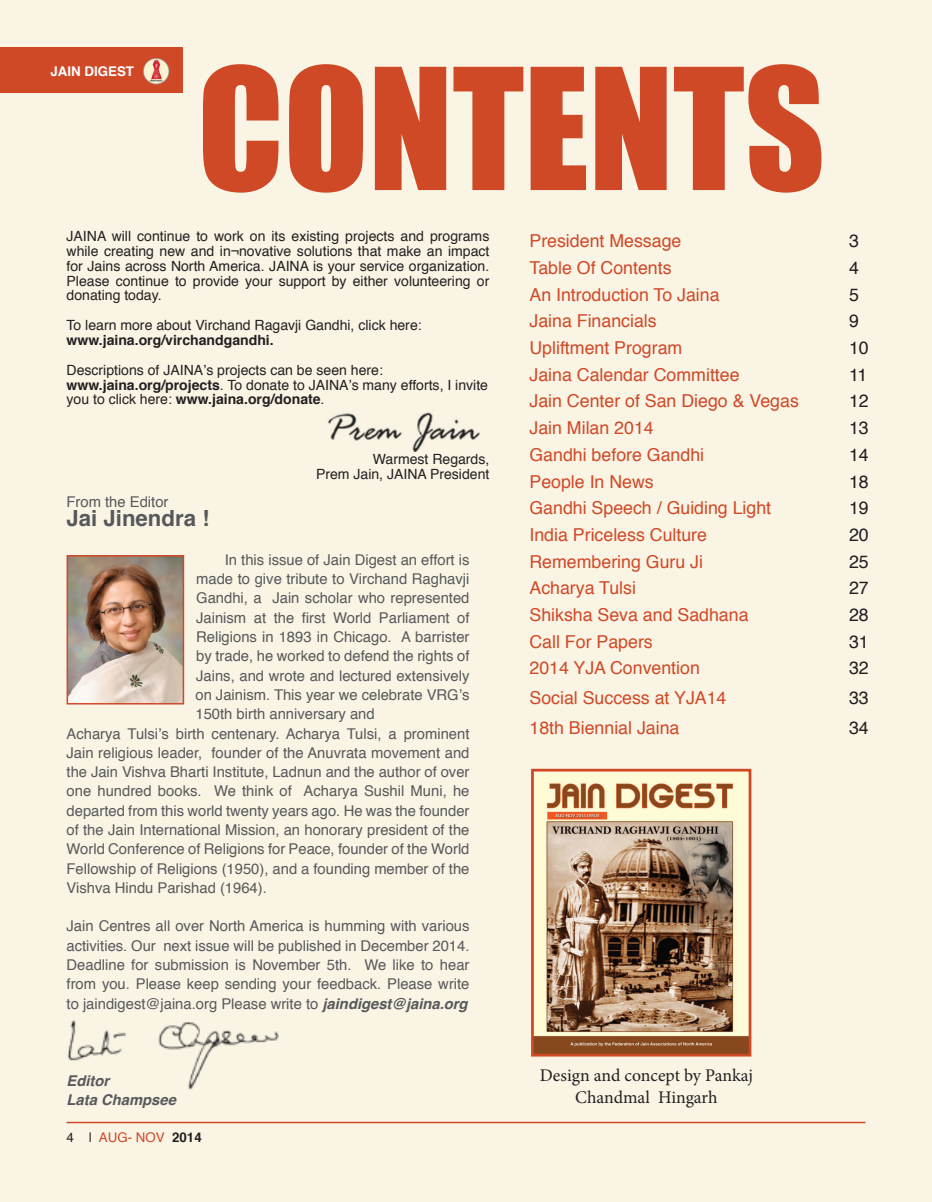
<style>
.page{position:relative;width:932px;height:1202px;background:#f9f4e4}
.page>*{position:absolute;margin:0;border:0;box-sizing:border-box;transform-origin:0 0}
.t1{font:155.85px "Impact";color:#d04927}
.t2{font:700 22.2px "Helvetica";color:#57585a}
.t3{font:17.85px "Helvetica";color:#d04927}
.t4{font:17.85px/21.3px "Minion Pro";letter-spacing:-.005em;color:#231f20;text-align:center}
.t5{font:17.85px "Helvetica";color:#231f20}
.t6{font:14.85px/19.4px "Helvetica";color:#57585a;text-align:justify}
.t7{font:italic 700 14.85px/19.4px "Helvetica";color:#57585a}
.t8{font:14.1px/14.9px "Helvetica";color:#231f20;text-align:justify}
.t9{font:700 14.1px "Helvetica";color:#231f20}
.t10{font:13.35px "Helvetica";color:#d04927}
.t11{font:700 13.35px "Helvetica";color:#fff}
.s1{font-weight:700}
.s2{font-weight:700;font-style:italic}
.s3{color:#231f20}
.s4{font-weight:700;color:#231f20}
</style>
<div class="page">
<div style="left:0;top:47px;width:182px;height:46px;background:#d04927"></div>
<hr style="left:67px;top:1121px;width:798px;height:2px;background:#d04927">
<img style="left:143px;top:58px;width:26px;height:26px;border-radius:13px">
<img style="left:67px;top:1020px;width:212px;height:70px">
<img style="left:69px;top:557px;width:113px;height:145px">
<div style="left:67px;top:555px;width:117px;height:149px;border:1px solid #d04927"></div>
<img style="left:535px;top:772px;width:212px;height:280px">
<div style="left:531px;top:768px;width:220px;height:288px;border:3px solid #d04927"></div>
<img style="left:328px;top:412px;width:151px;height:39px">
<p class="t11" style="left:50px;top:60px;width:85px">JAIN DIGEST</p>
<h1 class="t1" style="left:197px;top:8px;width:629px">CONTENTS</h1>
<p class="t8" style="left:67px;top:229px;width:424px">JAINA will continue to work on its existing projects and programs while creating new and in¬novative solutions that make an impact for Jains across North America. JAINA is your service organization.<br>Please continue to provide your support by either volunteering or donating today.</p>
<p class="t8" style="left:67px;top:318px;width:356px">To learn more about Virchand Ragavji Gandhi, click here:</p>
<p class="t9" style="left:67px;top:329px;width:209px">www.jaina.org/virchandgandhi.</p>
<p class="t8" style="left:67px;top:363px;width:423px;text-align:left">Descriptions of JAINA’s projects can be seen here: <span class="s1">www.jaina.org/projects</span>. To donate to JAINA’s many efforts, I invite you to click here: <span class="s1">www.jaina.org/donate</span>.</p>
<p class="t6" style="left:67px;top:492px;width:103px">From the Editor</p>
<h2 class="t2" style="left:67px;top:500px;width:144px">Jai Jinendra !</h2>
<p class="t8" style="left:316px;top:452px;width:175px;text-align:right">Warmest Regards,<br>Prem Jain, JAINA President</p>
<p class="t6" style="left:225px;top:550px;width:246px">In this issue of Jain Digest an effort is</p>
<p class="t6" style="left:196px;top:569px;width:275px">made to give tribute to Virchand Raghavji</p>
<p class="t6" style="left:196px;top:589px;width:275px">Gandhi, a Jain scholar who represented</p>
<p class="t6" style="left:196px;top:608px;width:275px">Jainism at the first World Parliament of</p>
<p class="t6" style="left:196px;top:627px;width:275px">Religions in 1893 in Chicago. A barrister</p>
<p class="t6" style="left:196px;top:647px;width:275px">by trade, he worked to defend the rights of</p>
<p class="t6" style="left:196px;top:666px;width:275px">Jains, and wrote and lectured extensively</p>
<p class="t6" style="left:195px;top:685px;width:275px">on Jainism. This year we celebrate VRG’s</p>
<p class="t6" style="left:195px;top:704px;width:181px">150th birth anniversary and</p>
<p class="t6" style="left:67px;top:724px;width:404px">Acharya Tulsi’s birth centenary. Acharya Tulsi, a prominent</p>
<p class="t6" style="left:67px;top:743px;width:404px">Jain religious leader, founder of the Anuvrata movement and</p>
<p class="t6" style="left:67px;top:762px;width:404px">the Jain Vishva Bharti Institute, Ladnun and the author of over</p>
<p class="t6" style="left:67px;top:782px;width:404px">one hundred books. We think of Acharya Sushil Muni, he</p>
<p class="t6" style="left:67px;top:801px;width:404px">departed from this world twenty years ago. He was the founder</p>
<p class="t6" style="left:67px;top:820px;width:404px">of the Jain International Mission, an honorary president of the</p>
<p class="t6" style="left:67px;top:839px;width:404px">World Conference of Religions for Peace, founder of the World</p>
<p class="t6" style="left:67px;top:859px;width:404px">Fellowship of Religions (1950), and a founding member of the</p>
<p class="t6" style="left:67px;top:878px;width:202px">Vishva Hindu Parishad (1964).</p>
<p class="t6" style="left:67px;top:917px;width:404px">Jain Centres all over North America is humming with various activities. Our next issue will be published in December 2014.<br>Deadline for submission is November 5th. We like to hear from you. Please keep sending your feedback. Please write to jaindigest@jaina.org Please write to <span class="s2">jaindigest@jaina.org</span></p>
<p class="t3" style="left:529px;top:227px;width:153px">President Message</p>
<p class="t5" style="left:849px;top:227px;width:11px">3</p>
<p class="t3" style="left:529px;top:254px;width:144px">Table Of Contents</p>
<p class="t5" style="left:849px;top:254px;width:11px">4</p>
<p class="t3" style="left:529px;top:280px;width:192px">An Introduction To Jaina</p>
<p class="t5" style="left:849px;top:280px;width:11px">5</p>
<p class="t3" style="left:529px;top:307px;width:129px">Jaina Financials</p>
<p class="t5" style="left:849px;top:307px;width:11px">9</p>
<p class="t3" style="left:529px;top:334px;width:154px">Upliftment Program</p>
<p class="t5" style="left:849px;top:334px;width:21px">10</p>
<p class="t3" style="left:529px;top:360px;width:212px">Jaina Calendar Committee</p>
<p class="t5" style="left:849px;top:360px;width:20px">11</p>
<p class="t3" style="left:529px;top:387px;width:271px">Jain Center of San Diego &amp; Vegas</p>
<p class="t5" style="left:849px;top:387px;width:21px">12</p>
<p class="t3" style="left:529px;top:414px;width:126px">Jain Milan 2014</p>
<p class="t5" style="left:849px;top:414px;width:21px">13</p>
<p class="t3" style="left:529px;top:441px;width:176px">Gandhi before Gandhi</p>
<p class="t5" style="left:849px;top:441px;width:21px">14</p>
<p class="t3" style="left:529px;top:467px;width:126px">People In News</p>
<p class="t5" style="left:849px;top:467px;width:21px">18</p>
<p class="t3" style="left:529px;top:494px;width:243px">Gandhi Speech / Guiding Light</p>
<p class="t5" style="left:849px;top:494px;width:21px">19</p>
<p class="t3" style="left:529px;top:521px;width:179px">India Priceless Culture</p>
<p class="t5" style="left:849px;top:521px;width:21px">20</p>
<p class="t3" style="left:529px;top:547px;width:175px">Remembering Guru Ji</p>
<p class="t5" style="left:849px;top:547px;width:21px">25</p>
<p class="t3" style="left:529px;top:574px;width:108px">Acharya Tulsi</p>
<p class="t5" style="left:849px;top:574px;width:21px">27</p>
<p class="t3" style="left:529px;top:601px;width:220px">Shiksha Seva and Sadhana</p>
<p class="t5" style="left:849px;top:601px;width:21px">28</p>
<p class="t3" style="left:529px;top:627px;width:125px">Call For Papers</p>
<p class="t5" style="left:849px;top:627px;width:21px">31</p>
<p class="t3" style="left:529px;top:654px;width:172px">2014 YJA Convention</p>
<p class="t5" style="left:849px;top:654px;width:21px">32</p>
<p class="t3" style="left:529px;top:684px;width:198px">Social Success at YJA14</p>
<p class="t5" style="left:849px;top:684px;width:21px">33</p>
<p class="t3" style="left:529px;top:714px;width:151px">18th Biennial Jaina</p>
<p class="t5" style="left:849px;top:714px;width:21px">34</p>
<p class="t7" style="left:67px;top:1070px;width:111px">Editor<br>Lata Champsee</p>
<p class="t4" style="left:540px;top:1065px;width:215px">Design and concept by Pankaj<br>Chandmal Hingarh</p>
<p class="t10" style="left:67px;top:1126px;width:137px"><span class="s3">4 |</span> AUG- NOV <span class="s4">2014</span></p>
</div>
